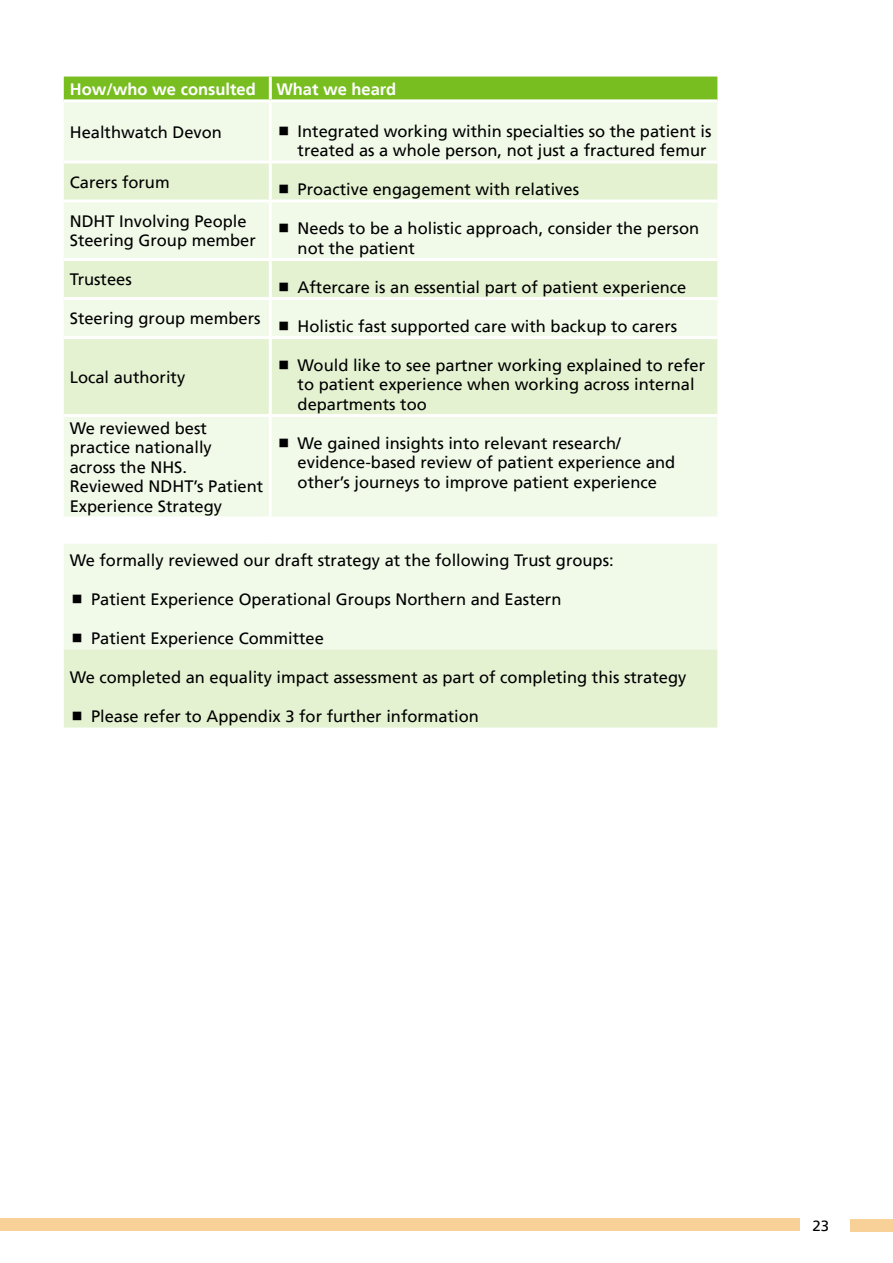
<style>
.page{position:relative;width:893px;height:1263px;background:#fff}
.page>*{position:absolute;margin:0;border:0;box-sizing:border-box;transform-origin:0 0}
.t1{font:16.5px/19.5px "Frutiger";color:#000}
.t2{font:700 16.5px "Frutiger";color:#fff}
.t3{font:15px "Frutiger";color:#000}
</style>
<div class="page">
<div style="left:0;top:1218px;width:799px;height:13px;background:#f8d199"></div>
<div style="left:850px;top:1219px;width:43px;height:12px;background:#f8d199"></div>
<div style="left:64px;top:77px;width:653px;height:22px;background:#78be20"></div>
<div style="left:64px;top:102px;width:653px;height:59px;background:#f1f9e9"></div>
<svg style="left:64px;top:164px;width:653px;height:564px;background:#ecf6e0"></svg>
<hr style="left:269px;top:77px;width:3px;height:22px;background:#fff">
<hr style="left:269px;top:102px;width:3px;height:59px;background:#fff">
<hr style="left:269px;top:164px;width:3px;height:36px;background:#fff">
<hr style="left:64px;top:200px;width:206px;height:3px;background:#fff">
<hr style="left:270px;top:200px;width:447px;height:3px;background:#fff">
<hr style="left:269px;top:203px;width:3px;height:55px;background:#fff">
<hr style="left:64px;top:258px;width:206px;height:3px;background:#fff">
<hr style="left:270px;top:258px;width:447px;height:3px;background:#fff">
<hr style="left:269px;top:261px;width:3px;height:36px;background:#fff">
<hr style="left:64px;top:297px;width:206px;height:3px;background:#fff">
<hr style="left:270px;top:297px;width:447px;height:3px;background:#fff">
<hr style="left:269px;top:300px;width:3px;height:36px;background:#fff">
<hr style="left:64px;top:336px;width:206px;height:3px;background:#fff">
<hr style="left:270px;top:336px;width:447px;height:3px;background:#fff">
<hr style="left:269px;top:339px;width:3px;height:75px;background:#fff">
<hr style="left:64px;top:414px;width:206px;height:3px;background:#fff">
<hr style="left:270px;top:414px;width:447px;height:3px;background:#fff">
<hr style="left:269px;top:417px;width:3px;height:99px;background:#fff">
<hr style="left:64px;top:516px;width:206px;height:3px;background:#fff">
<hr style="left:270px;top:516px;width:447px;height:3px;background:#fff">
<hr style="left:269px;top:519px;width:3px;height:22px;background:#fff">
<hr style="left:64px;top:541px;width:206px;height:3px;background:#fff">
<hr style="left:270px;top:541px;width:447px;height:3px;background:#fff">
<svg style="left:279px;top:126px;width:9px;height:9px"></svg>
<svg style="left:279px;top:185px;width:9px;height:8px"></svg>
<svg style="left:279px;top:224px;width:9px;height:8px"></svg>
<svg style="left:279px;top:282px;width:9px;height:9px"></svg>
<svg style="left:279px;top:321px;width:9px;height:9px"></svg>
<svg style="left:279px;top:360px;width:9px;height:9px"></svg>
<svg style="left:279px;top:438px;width:9px;height:9px"></svg>
<svg style="left:73px;top:594px;width:8px;height:9px"></svg>
<svg style="left:73px;top:633px;width:8px;height:9px"></svg>
<svg style="left:73px;top:711px;width:8px;height:9px"></svg>
<p class="t2" style="left:70px;top:79px;width:328px">How/who we consulted What we heard</p>
<p class="t1" style="left:70px;top:122px;width:154px">Healthwatch Devon</p>
<p class="t1" style="left:298px;top:121px;width:415px">Integrated working within specialties so the patient is treated as a whole person, not just a fractured femur</p>
<p class="t1" style="left:70px;top:172px;width:101px">Carers forum</p>
<p class="t1" style="left:298px;top:180px;width:283px">Proactive engagement with relatives</p>
<p class="t1" style="left:70px;top:211px;width:188px">NDHT Involving People<br>Steering Group member</p>
<p class="t1" style="left:298px;top:219px;width:403px">Needs to be a holistic approach, consider the person not the patient</p>
<p class="t1" style="left:70px;top:270px;width:64px">Trustees</p>
<p class="t1" style="left:298px;top:277px;width:390px">Aftercare is an essential part of patient experience</p>
<p class="t1" style="left:70px;top:309px;width:192px">Steering group members</p>
<p class="t1" style="left:298px;top:316px;width:381px">Holistic fast supported care with backup to carers</p>
<p class="t1" style="left:70px;top:367px;width:117px">Local authority</p>
<p class="t1" style="left:298px;top:355px;width:409px">Would like to see partner working explained to refer to patient experience when working across internal departments too</p>
<p class="t1" style="left:70px;top:418px;width:195px">We reviewed best practice nationally<br>across the NHS.<br>Reviewed NDHT’s Patient<br>Experience Strategy</p>
<p class="t1" style="left:298px;top:433px;width:379px">We gained insights into relevant research/ evidence-based review of patient experience and other’s journeys to improve patient experience</p>
<p class="t1" style="left:70px;top:550px;width:545px">We formally reviewed our draft strategy at the following Trust groups:</p>
<p class="t1" style="left:91px;top:589px;width:472px">Patient Experience Operational Groups Northern and Eastern</p>
<p class="t1" style="left:91px;top:628px;width:234px">Patient Experience Committee</p>
<p class="t1" style="left:70px;top:667px;width:618px">We completed an equality impact assessment as part of completing this strategy</p>
<p class="t1" style="left:91px;top:706px;width:389px">Please refer to Appendix 3 for further information</p>
<p class="t3" style="left:812px;top:1217px;width:18px">23</p>
</div>
